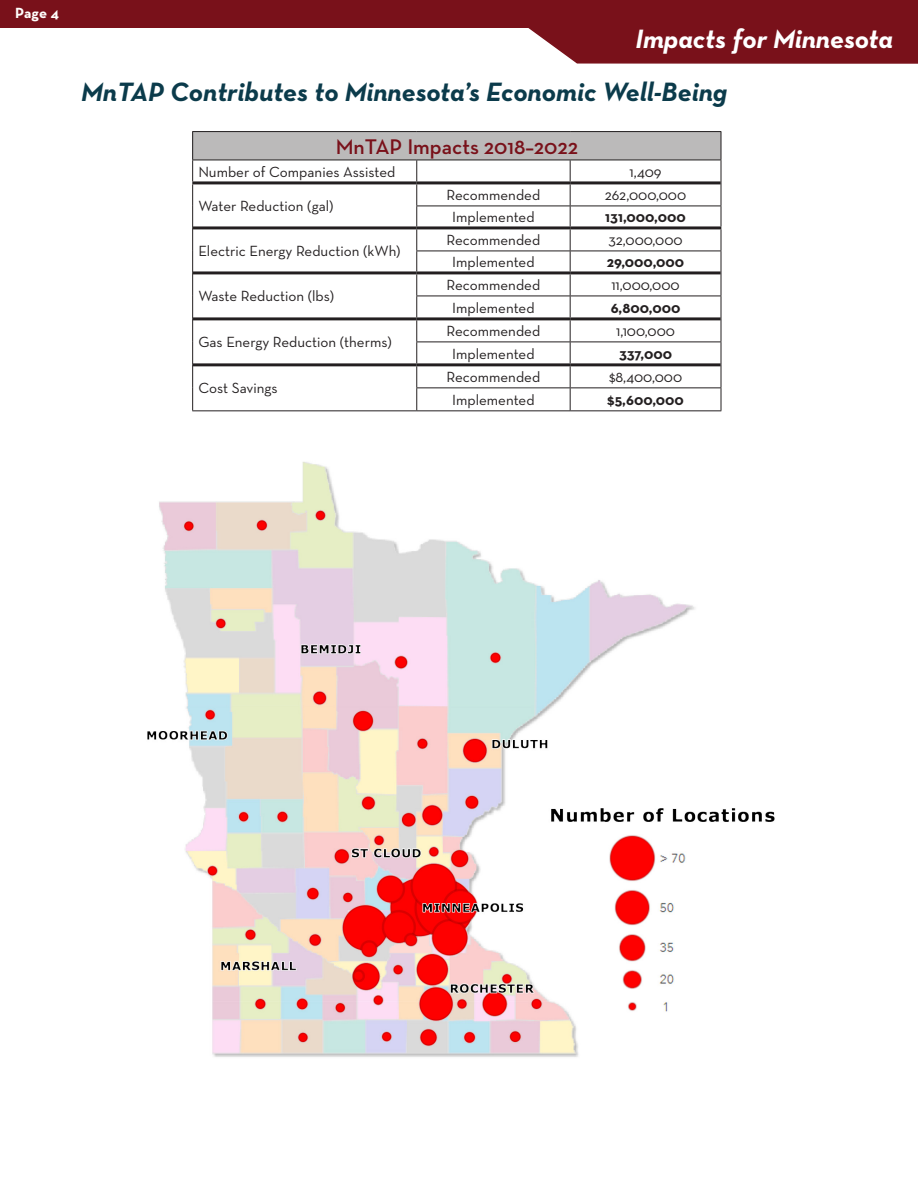
<style>
.page{position:relative;width:918px;height:1188px;background:#fff}
.page>*{position:absolute;margin:0;border:0;box-sizing:border-box;transform-origin:0 0}
.Secondary_Headline{font:italic 700 27px "Neutra Text";color:#0b3b4b}
.Secondary_Headline-2{font:italic 700 27px "Neutra Text";color:#fff}
.Project_Title{font:600 21.6px "Neutraface Text";color:#79111a}
.Table_Body{font:15px "Neutra Text";color:#231f20}
.Table_Body-2{font:700 15px "Neutra Text";color:#231f20}
.t1{font:700 15px "Neutra Text";color:#fffefc}
</style>
<div class="page">
<svg style="left:528px;top:28px;width:390px;height:36px;background:#83222b"></svg>
<div style="left:0;top:0;width:918px;height:28px;background:#79111a"></div>
<div style="left:193px;top:132px;width:528px;height:28px;background:#bbbaba"></div>
<svg style="left:193px;top:161px;width:528px;height:249px"></svg>
<hr style="left:192px;top:131px;width:225px;height:1px;background:#231f20">
<hr style="left:417px;top:131px;width:153px;height:1px;background:#231f20">
<hr style="left:570px;top:131px;width:151px;height:1px;background:#231f20">
<hr style="left:416px;top:251px;width:154px;height:1px;background:#231f20">
<hr style="left:570px;top:251px;width:151px;height:1px;background:#231f20">
<hr style="left:416px;top:296px;width:154px;height:1px;background:#231f20">
<hr style="left:570px;top:296px;width:151px;height:1px;background:#231f20">
<hr style="left:416px;top:342px;width:154px;height:1px;background:#231f20">
<hr style="left:570px;top:342px;width:151px;height:1px;background:#231f20">
<hr style="left:416px;top:388px;width:154px;height:1px;background:#231f20">
<hr style="left:570px;top:388px;width:151px;height:1px;background:#231f20">
<hr style="left:192px;top:410px;width:225px;height:1px;background:#231f20">
<hr style="left:417px;top:410px;width:153px;height:1px;background:#231f20">
<hr style="left:570px;top:410px;width:151px;height:1px;background:#231f20">
<hr style="left:193px;top:226px;width:224px;height:3px;background:#231f20">
<hr style="left:417px;top:226px;width:153px;height:3px;background:#231f20">
<hr style="left:417px;top:271px;width:153px;height:3px;background:#231f20">
<hr style="left:570px;top:271px;width:151px;height:3px;background:#231f20">
<hr style="left:417px;top:317px;width:153px;height:3px;background:#231f20">
<hr style="left:570px;top:317px;width:151px;height:3px;background:#231f20">
<hr style="left:417px;top:363px;width:153px;height:3px;background:#231f20">
<hr style="left:570px;top:363px;width:151px;height:3px;background:#231f20">
<hr style="left:193px;top:271px;width:224px;height:3px;background:#231f20">
<hr style="left:193px;top:317px;width:224px;height:3px;background:#231f20">
<hr style="left:193px;top:363px;width:224px;height:3px;background:#231f20">
<hr style="left:570px;top:226px;width:151px;height:3px;background:#231f20">
<hr style="left:416px;top:206px;width:154px;height:1px;background:#231f20">
<hr style="left:570px;top:206px;width:151px;height:1px;background:#231f20">
<hr style="left:192px;top:160px;width:225px;height:1px;background:#231f20">
<svg style="left:192px;top:132px;width:1px;height:278px"></svg>
<hr style="left:417px;top:160px;width:153px;height:1px;background:#231f20">
<svg style="left:416px;top:160px;width:1px;height:250px"></svg>
<hr style="left:570px;top:160px;width:151px;height:1px;background:#231f20">
<svg style="left:570px;top:160px;width:1px;height:250px"></svg>
<svg style="left:721px;top:132px;width:1px;height:278px"></svg>
<hr style="left:192px;top:181px;width:225px;height:3px;background:#231f20">
<hr style="left:417px;top:181px;width:153px;height:3px;background:#231f20">
<hr style="left:570px;top:181px;width:151px;height:3px;background:#231f20">
<img style="left:147px;top:461px;width:628px;height:596px">
<p class="t1" style="left:15px;top:4px;width:45px">Page 4</p>
<p class="Secondary_Headline-2" style="left:635px;top:22px;width:259px">Impacts for Minnesota</p>
<p class="Secondary_Headline" style="left:81px;top:75px;width:648px">MnTAP Contributes to Minnesota’s Economic Well-Being</p>
<p class="Project_Title" style="left:336px;top:133px;width:244px">MnTAP Impacts 2018–2022</p>
<p class="Table_Body" style="left:198px;top:163px;width:198px">Number of Companies Assisted</p>
<p class="Table_Body" style="left:630px;top:163px;width:34px">1,409</p>
<p class="Table_Body" style="left:198px;top:197px;width:137px">Water Reduction (gal)</p>
<p class="Table_Body" style="left:447px;top:185px;width:95px">Recommended</p>
<p class="Table_Body" style="left:605px;top:185px;width:83px">262,000,000</p>
<p class="Table_Body" style="left:452px;top:208px;width:84px">Implemented</p>
<p class="Table_Body-2" style="left:605px;top:208px;width:82px">131,000,000</p>
<p class="Table_Body" style="left:198px;top:242px;width:204px">Electric Energy Reduction (kWh)</p>
<p class="Table_Body" style="left:198px;top:287px;width:137px">Waste Reduction (lbs)</p>
<p class="Table_Body" style="left:198px;top:333px;width:195px">Gas Energy Reduction (therms)</p>
<p class="Table_Body" style="left:198px;top:379px;width:81px">Cost Savings</p>
<p class="Table_Body" style="left:447px;top:230px;width:95px">Recommended</p>
<p class="Table_Body" style="left:608px;top:230px;width:76px">32,000,000</p>
<p class="Table_Body" style="left:452px;top:253px;width:84px">Implemented</p>
<p class="Table_Body-2" style="left:607px;top:253px;width:79px">29,000,000</p>
<p class="Table_Body" style="left:447px;top:275px;width:95px">Recommended</p>
<p class="Table_Body" style="left:611px;top:275px;width:70px">11,000,000</p>
<p class="Table_Body" style="left:452px;top:298px;width:84px">Implemented</p>
<p class="Table_Body-2" style="left:611px;top:298px;width:71px">6,800,000</p>
<p class="Table_Body" style="left:447px;top:321px;width:95px">Recommended</p>
<p class="Table_Body" style="left:616px;top:321px;width:60px">1,100,000</p>
<p class="Table_Body" style="left:452px;top:344px;width:84px">Implemented</p>
<p class="Table_Body-2" style="left:619px;top:344px;width:55px">337,000</p>
<p class="Table_Body" style="left:447px;top:367px;width:95px">Recommended</p>
<p class="Table_Body" style="left:609px;top:367px;width:75px">$8,400,000</p>
<p class="Table_Body" style="left:452px;top:390px;width:84px">Implemented</p>
<p class="Table_Body-2" style="left:607px;top:390px;width:78px">$5,600,000</p>
</div>
